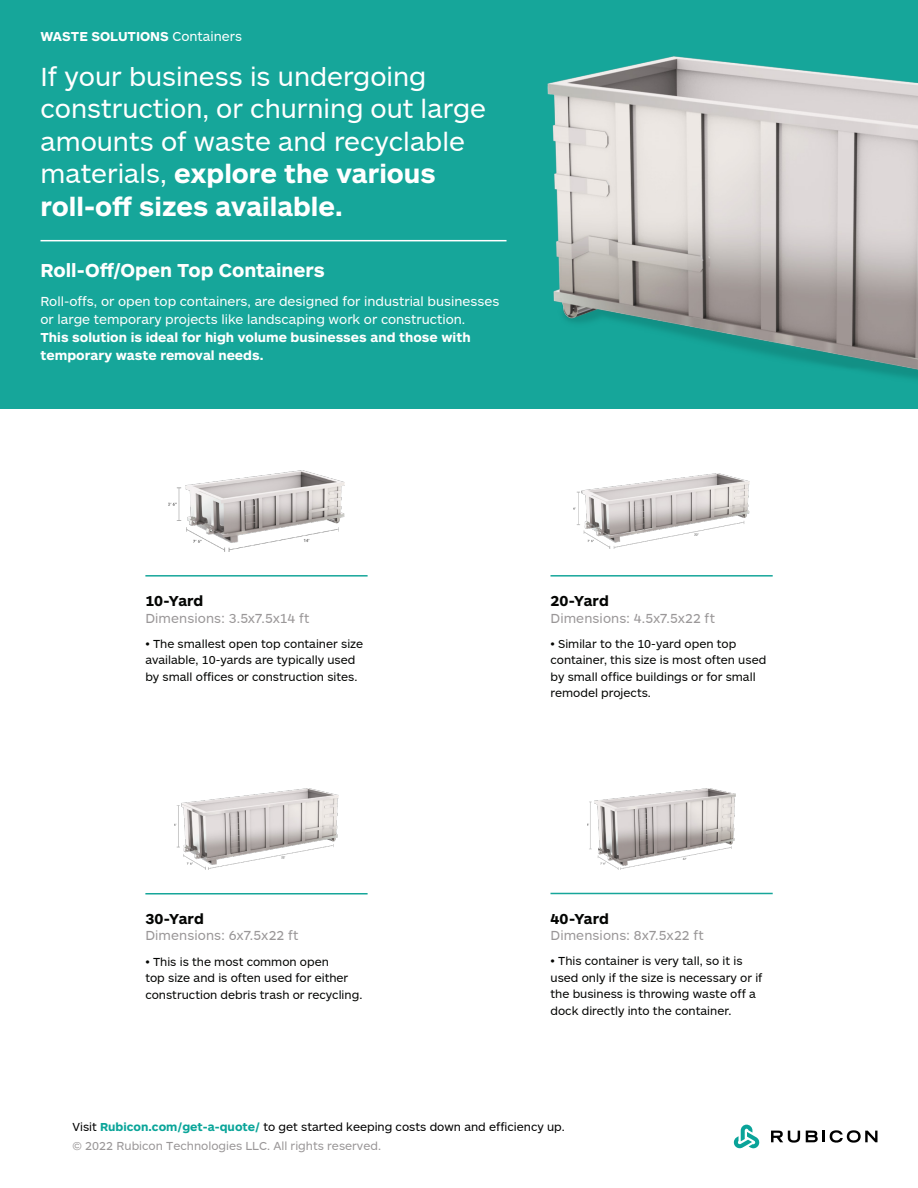
<style>
.page{position:relative;width:918px;height:1188px;background:#fff}
.page>*{position:absolute;margin:0;border:0;box-sizing:border-box;transform-origin:0 0}
.t1{font:27px/32.4px "ARS Maquette";color:#fff}
.t2{font:700 19.5px "ARS Maquette";color:#fff}
.t3{font:700 15px "ARS Maquette";letter-spacing:-.005em;color:#040503}
.Body{font:13.5px/18px "ARS Maquette";color:#fff}
.t4{font:13.5px "ARS Maquette";letter-spacing:.01em;color:#9a9798}
.Body-2{font:700 13.5px "ARS Maquette";color:#fff}
.Body-3{font:12px/16.5px "ARS Maquette";color:#040503}
.t5{font:12px/19.6px "ARS Maquette";color:#000}
.s1{font-weight:400}
.s2{font-weight:700}
.s3{font-weight:700;color:#0aa599}
.s4{color:#9a9798}
</style>
<div class="page">
<div style="left:0;top:0;width:918px;height:408px;background:#16a69a"></div>
<hr style="left:40px;top:240px;width:467px;height:1px;background:#fff">
<svg style="left:734px;top:1125px;width:26px;height:24px"></svg>
<svg style="left:771px;top:1131px;width:29px;height:12px"></svg>
<svg style="left:806px;top:1130px;width:71px;height:13px"></svg>
<img style="left:547px;top:56px;width:371px;height:353px">
<img style="left:168px;top:470px;width:177px;height:81px">
<img style="left:588px;top:788px;width:148px;height:81px">
<img style="left:574px;top:474px;width:176px;height:74px">
<img style="left:175px;top:788px;width:163px;height:81px">
<hr style="left:145px;top:575px;width:223px;height:2px;background:#16a69a">
<hr style="left:550px;top:893px;width:223px;height:1px;background:#16a69a">
<hr style="left:550px;top:575px;width:223px;height:2px;background:#16a69a">
<hr style="left:145px;top:893px;width:223px;height:2px;background:#16a69a">
<p class="Body-2" style="left:40px;top:28px;width:203px">WASTE SOLUTIONS <span class="s1">Containers</span></p>
<p class="t1" style="left:40px;top:61px;width:447px">If your business is undergoing construction, or churning out large amounts of waste and recyclable materials, <span class="s2">explore the various roll-off sizes available.</span></p>
<p class="t2" style="left:40px;top:258px;width:286px">Roll-Off/Open Top Containers</p>
<p class="Body" style="left:40px;top:293px;width:460px">Roll-offs, or open top containers, are designed for industrial businesses or large temporary projects like landscaping work or construction.<br><span class="s2">This solution is ideal for high volume businesses and those with temporary waste removal needs.</span></p>
<p class="t3" style="left:145px;top:591px;width:60px">10-Yard</p>
<p class="t4" style="left:145px;top:611px;width:166px">Dimensions: 3.5x7.5x14 ft</p>
<p class="Body-3" style="left:145px;top:636px;width:219px">• The smallest open top container size available, 10-yards are typically used by small offices or construction sites.</p>
<p class="t3" style="left:145px;top:909px;width:60px">30-Yard</p>
<p class="t4" style="left:145px;top:929px;width:155px">Dimensions: 6x7.5x22 ft</p>
<p class="Body-3" style="left:145px;top:953px;width:218px">• This is the most common open<br>top size and is often used for either construction debris trash or recycling.</p>
<p class="t3" style="left:550px;top:591px;width:60px">20-Yard</p>
<p class="t4" style="left:550px;top:611px;width:166px">Dimensions: 4.5x7.5x22 ft</p>
<p class="Body-3" style="left:551px;top:636px;width:217px">• Similar to the 10-yard open top container, this size is most often used by small office buildings or for small remodel projects.</p>
<p class="t3" style="left:550px;top:909px;width:60px">40-Yard</p>
<p class="t4" style="left:550px;top:929px;width:155px">Dimensions: 8x7.5x22 ft</p>
<p class="Body-3" style="left:551px;top:953px;width:213px">• This container is very tall, so it is used only if the size is necessary or if the business is throwing waste off a dock directly into the container.</p>
<p class="t5" style="left:73px;top:1117px;width:494px">Visit <span class="s3">Rubicon.com/get-a-quote/</span> to get started keeping costs down and efficiency up. <span class="s4">©</span> <span class="s4">2022</span> <span class="s4">Rubicon Technologies LLC. All rights reserved.</span></p>
</div>
